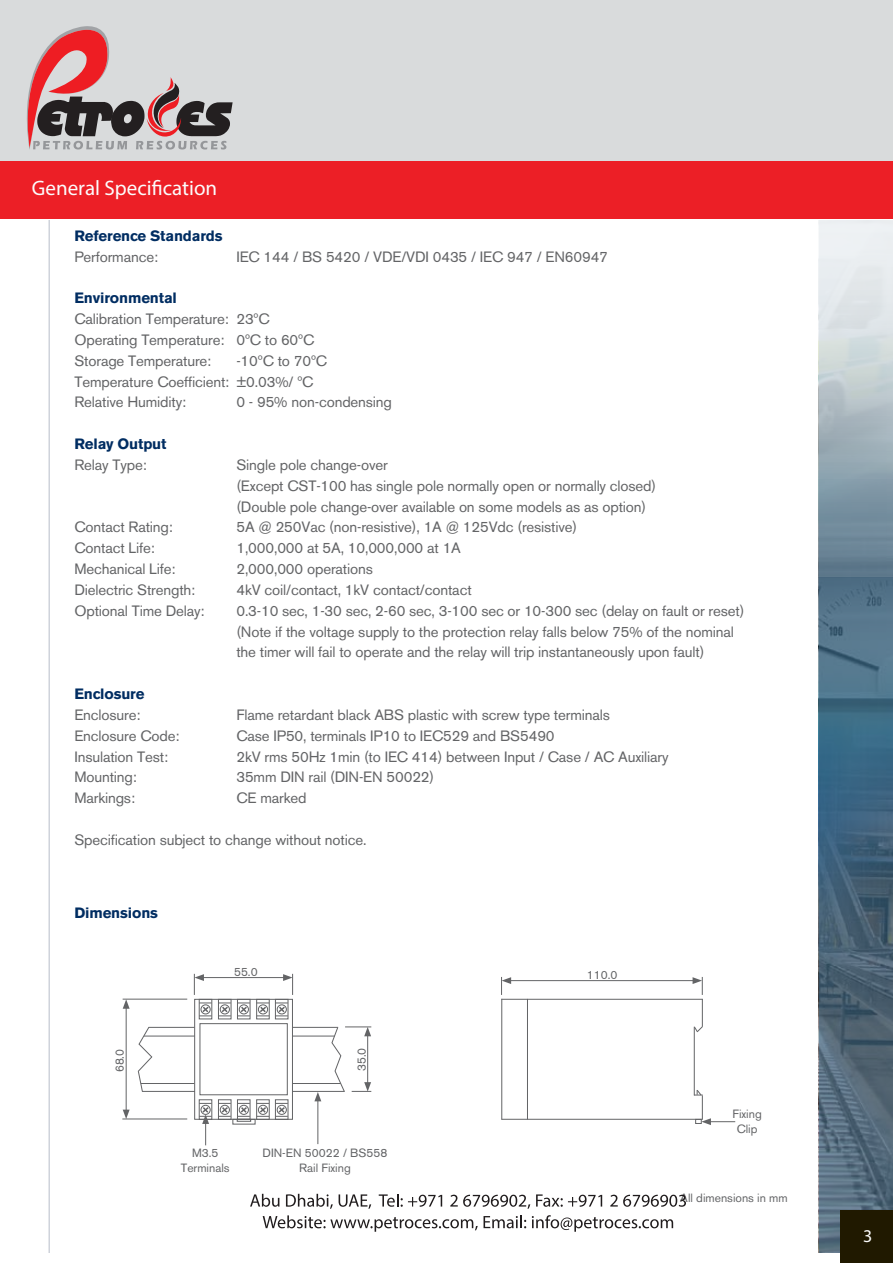
<style>
.page{position:relative;width:893px;height:1263px;background:#fff}
.page>*{position:absolute;margin:0;border:0;box-sizing:border-box;transform-origin:0 0}
.t1{font:21px "Myriad Pro";color:#fcfcfc}
.t2{font:18px "Myriad Pro";color:#fcfcfc}
.t3{font:14.85px/20.9px "Akzidenz Grotesk BE";letter-spacing:-.01em;color:#636466}
.t4{font:700 14.85px "Akzidenz Grotesk BE";letter-spacing:-.01em;color:#002d62}
.t5{font:12px "Akzidenz Grotesk BE";color:#636466}
.t6{font:11.85px/14.9px "Akzidenz Grotesk BE";color:#636466;text-align:center}
</style>
<div class="page">
<div style="left:194px;top:999px;width:99px;height:121px;border:1px solid #636466"></div>
<div style="left:200px;top:1023px;width:88px;height:72px;border:1px solid #636466"></div>
<div style="left:199px;top:999px;width:13px;height:20px;border:1px solid #636466"></div>
<svg style="left:199px;top:1002px;width:13px;height:14px"></svg>
<div style="left:232px;top:1119px;width:23px;height:5px;border:1px solid #636466"></div>
<div style="left:237px;top:1119px;width:14px;height:3px;border:1px solid #636466"></div>
<div style="left:218px;top:999px;width:13px;height:20px;border:1px solid #636466"></div>
<svg style="left:218px;top:1002px;width:13px;height:14px"></svg>
<div style="left:237px;top:999px;width:13px;height:20px;border:1px solid #636466"></div>
<svg style="left:237px;top:1002px;width:13px;height:14px"></svg>
<div style="left:256px;top:999px;width:14px;height:20px;border:1px solid #636466"></div>
<svg style="left:257px;top:1002px;width:12px;height:14px"></svg>
<div style="left:275px;top:999px;width:13px;height:20px;border:1px solid #636466"></div>
<svg style="left:275px;top:1002px;width:13px;height:14px"></svg>
<div style="left:199px;top:1099px;width:13px;height:21px;border:1px solid #636466"></div>
<div style="left:218px;top:1099px;width:13px;height:21px;border:1px solid #636466"></div>
<svg style="left:218px;top:1103px;width:13px;height:14px"></svg>
<div style="left:237px;top:1099px;width:13px;height:21px;border:1px solid #636466"></div>
<svg style="left:237px;top:1103px;width:13px;height:14px"></svg>
<div style="left:256px;top:1099px;width:14px;height:21px;border:1px solid #636466"></div>
<svg style="left:257px;top:1103px;width:12px;height:14px"></svg>
<div style="left:275px;top:1099px;width:13px;height:21px;border:1px solid #636466"></div>
<svg style="left:275px;top:1103px;width:13px;height:14px"></svg>
<hr style="left:527px;top:999px;width:1px;height:120px;background:#636466">
<hr style="left:501px;top:999px;width:1px;height:120px;background:#636466">
<hr style="left:501px;top:999px;width:202px;height:1px;background:#636466">
<hr style="left:501px;top:1119px;width:202px;height:1px;background:#636466">
<hr style="left:694px;top:1027px;width:1px;height:68px;background:#636466">
<svg style="left:199px;top:1103px;width:13px;height:42px"></svg>
<hr style="left:202px;top:977px;width:83px;height:1px;background:#636466">
<svg style="left:283px;top:974px;width:10px;height:21px"></svg>
<svg style="left:194px;top:974px;width:10px;height:21px"></svg>
<hr style="left:292px;top:1027px;width:46px;height:1px;background:#636466">
<hr style="left:292px;top:1091px;width:53px;height:1px;background:#636466">
<hr style="left:292px;top:1036px;width:43px;height:1px;background:#636466">
<hr style="left:292px;top:1083px;width:49px;height:1px;background:#636466">
<hr style="left:149px;top:1027px;width:45px;height:1px;background:#636466">
<hr style="left:142px;top:1091px;width:53px;height:1px;background:#636466">
<hr style="left:144px;top:1036px;width:51px;height:1px;background:#636466">
<hr style="left:141px;top:1083px;width:53px;height:1px;background:#636466">
<svg style="left:137px;top:1026px;width:16px;height:66px"></svg>
<hr style="left:317px;top:1099px;width:1px;height:45px;background:#636466">
<svg style="left:314px;top:1092px;width:7px;height:9px"></svg>
<hr style="left:509px;top:980px;width:186px;height:1px;background:#636466">
<svg style="left:501px;top:977px;width:10px;height:18px"></svg>
<hr style="left:123px;top:999px;width:64px;height:1px;background:#636466">
<hr style="left:126px;top:1006px;width:1px;height:106px;background:#636466">
<svg style="left:123px;top:999px;width:7px;height:10px"></svg>
<svg style="left:123px;top:1109px;width:7px;height:10px"></svg>
<hr style="left:122px;top:1119px;width:65px;height:1px;background:#636466">
<svg style="left:331px;top:1027px;width:40px;height:65px"></svg>
<svg style="left:694px;top:1089px;width:41px;height:36px"></svg>
<svg style="left:693px;top:977px;width:10px;height:56px"></svg>
<svg style="left:819px;top:577px;width:74px;height:675px;background:#4a687d"></svg>
<img style="left:819px;top:220px;width:74px;height:357px">
<hr style="left:49px;top:0;width:1px;height:1252px;background:#b8bdc9">
<div style="left:0;top:45px;width:893px;height:174px;background:#ec1f26"></div>
<div style="left:0;top:0;width:893px;height:160px;background:#d9dbdc"></div>
<svg style="left:27px;top:26px;width:206px;height:124px"></svg>
<svg style="left:250px;top:1194px;width:29px;height:13px"></svg>
<svg style="left:286px;top:1194px;width:47px;height:15px"></svg>
<svg style="left:339px;top:1194px;width:32px;height:15px"></svg>
<svg style="left:379px;top:1194px;width:63px;height:13px"></svg>
<svg style="left:450px;top:1195px;width:80px;height:14px"></svg>
<svg style="left:536px;top:1194px;width:66px;height:13px"></svg>
<svg style="left:610px;top:1195px;width:76px;height:12px"></svg>
<svg style="left:263px;top:1215px;width:263px;height:17px"></svg>
<svg style="left:532px;top:1215px;width:141px;height:17px"></svg>
<div style="left:840px;top:1210px;width:53px;height:53px;background:#201900"></div>
<h1 class="t1" style="left:32px;top:175px;width:187px">General Specification</h1>
<p class="t4" style="left:74px;top:227px;width:150px">Reference Standards</p>
<p class="t3" style="left:74px;top:246px;width:85px">Performance:</p>
<p class="t3" style="left:236px;top:246px;width:373px">IEC 144 / BS 5420 / VDE/VDI 0435 / IEC 947 / EN60947</p>
<p class="t4" style="left:74px;top:290px;width:104px">Environmental</p>
<p class="t3" style="left:74px;top:309px;width:241px">Calibration Temperature: 23ºC<br>Operating Temperature: 0ºC to 60ºC<br>Storage Temperature:</p>
<p class="t3" style="left:74px;top:350px;width:254px;text-indent:162px">-10ºC to 70ºC<br>Temperature Coefficient: ±0.03%/ ºC<br>Relative Humidity:</p>
<p class="t3" style="left:236px;top:392px;width:157px">0 - 95% non-condensing</p>
<p class="t4" style="left:74px;top:435px;width:94px">Relay Output</p>
<p class="t3" style="left:74px;top:454px;width:74px">Relay Type:</p>
<p class="t3" style="left:236px;top:454px;width:421px">Single pole change-over<br>(Except CST-100 has single pole normally open or normally closed) (Double pole change-over available on some models as as option)</p>
<p class="t3" style="left:74px;top:517px;width:100px">Contact Rating:</p>
<p class="t3" style="left:236px;top:517px;width:342px">5A @ 250Vac (non-resistive), 1A @ 125Vdc (resistive)</p>
<p class="t3" style="left:74px;top:538px;width:82px">Contact Life:</p>
<p class="t3" style="left:236px;top:538px;width:226px">1,000,000 at 5A, 10,000,000 at 1A</p>
<p class="t3" style="left:74px;top:558px;width:103px">Mechanical Life:</p>
<p class="t3" style="left:236px;top:558px;width:138px">2,000,000 operations</p>
<p class="t3" style="left:74px;top:579px;width:122px">Dielectric Strength:</p>
<p class="t3" style="left:236px;top:579px;width:237px">4kV coil/contact, 1kV contact/contact</p>
<p class="t3" style="left:74px;top:600px;width:132px">Optional Time Delay:</p>
<p class="t3" style="left:236px;top:600px;width:510px">0.3-10 sec, 1-30 sec, 2-60 sec, 3-100 sec or 10-300 sec (delay on fault or reset) (Note if the voltage supply to the protection relay falls below 75% of the nominal the timer will fail to operate and the relay will trip instantaneously upon fault)</p>
<p class="t4" style="left:74px;top:685px;width:72px">Enclosure</p>
<p class="t3" style="left:74px;top:704px;width:68px">Enclosure:</p>
<p class="t3" style="left:236px;top:704px;width:375px">Flame retardant black ABS plastic with screw type terminals</p>
<p class="t3" style="left:74px;top:725px;width:107px">Enclosure Code:</p>
<p class="t3" style="left:236px;top:725px;width:320px">Case IP50, terminals IP10 to IEC529 and BS5490</p>
<p class="t3" style="left:74px;top:746px;width:95px">Insulation Test:</p>
<p class="t3" style="left:236px;top:746px;width:434px">2kV rms 50Hz 1min (to IEC 414) between Input / Case / AC Auxiliary</p>
<p class="t3" style="left:74px;top:767px;width:64px">Mounting:</p>
<p class="t3" style="left:236px;top:767px;width:199px">35mm DIN rail (DIN-EN 50022)</p>
<p class="t3" style="left:74px;top:787px;width:62px">Markings:</p>
<p class="t3" style="left:236px;top:787px;width:72px">CE marked</p>
<p class="t3" style="left:74px;top:829px;width:294px">Specification subject to change without notice.</p>
<p class="t4" style="left:74px;top:904px;width:85px">Dimensions</p>
<p class="t6" style="left:234px;top:964px;width:25px">55.0</p>
<p class="t5" style="left:112px;top:1072px;width:25px;rotate:-90deg">68.0</p>
<p class="t5" style="left:354px;top:1071px;width:25px;rotate:-90deg">35.0</p>
<p class="t6" style="left:181px;top:1146px;width:50px">M3.5<br>Terminals</p>
<p class="t6" style="left:263px;top:1145px;width:126px">DIN-EN 50022 / BS558<br>Rail Fixing</p>
<p class="t6" style="left:587px;top:967px;width:32px">110.0</p>
<p class="t6" style="left:732px;top:1107px;width:31px">Fixing<br>Clip</p>
<p class="t6" style="left:680px;top:1190px;width:109px">All dimensions in mm</p>
<p class="t2" style="left:852px;top:1225px;width:29px">3203</p>
</div>
